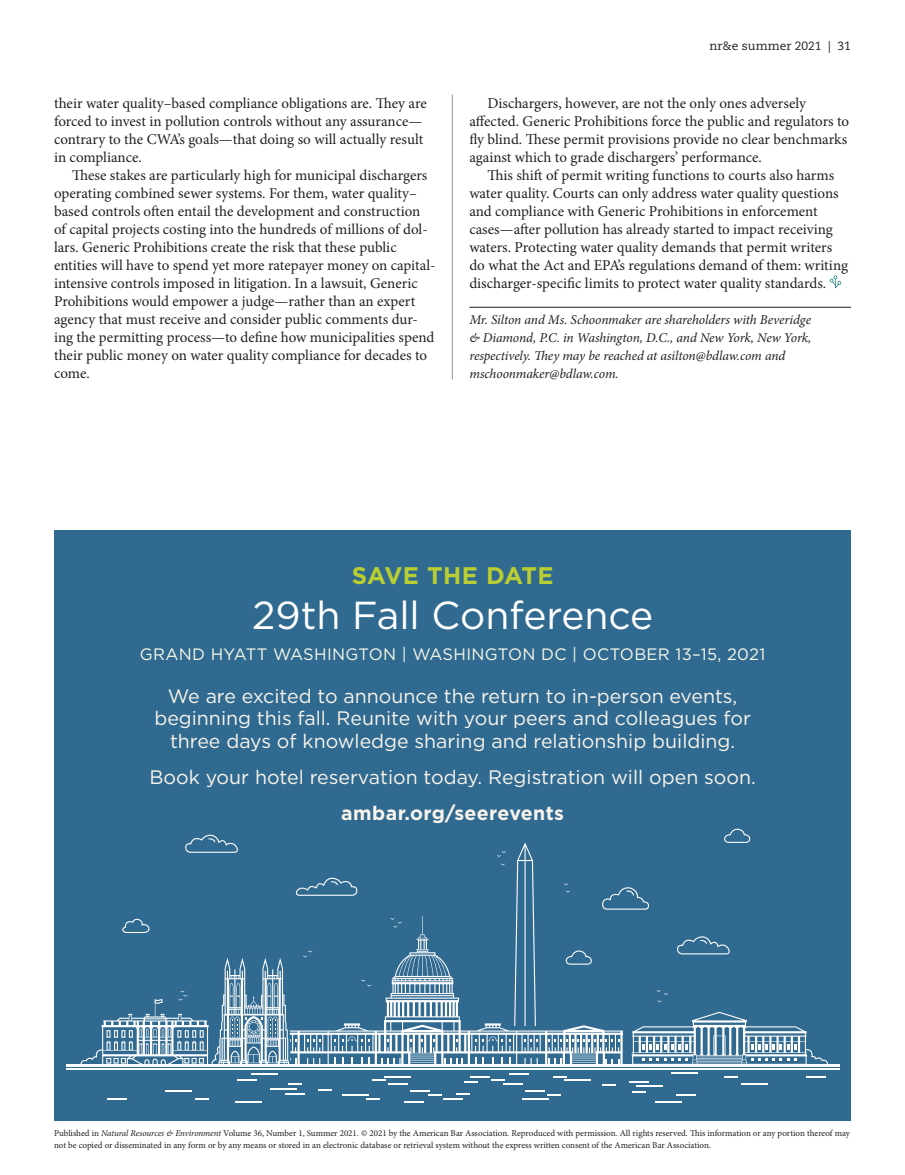
<style>
.page{position:relative;width:905px;height:1175px;background:#fff}
.page>*{position:absolute;margin:0;border:0;box-sizing:border-box;transform-origin:0 0}
.body_pbody{font:39px "Gotham";color:#fff}
.body_pbody-2{font:700 24px "Gotham";letter-spacing:.01em;color:#bace31}
.body_pbody-3{font:19.5px/22.5px "Gotham";color:#f8f4eb;text-align:center}
.body_pbody-4{font:700 19.5px "Gotham";letter-spacing:.02em;color:#f8f4eb}
.body_pbody-5{font:16.5px "Gotham";letter-spacing:.02em;color:#f6f9e8}
.body_pbody-6{font:15px/18px "Minion Pro";color:#231f20}
.author_bio{font:italic 13.5px/18px "Minion Pro";letter-spacing:-.01em;color:#231f20}
.t1{font:12px "Caecilia LT Std";color:#231f20}
.t2{font:9px/12px "Minion Pro";color:#231f20}
.s1{font-style:italic}
</style>
<div class="page">
<hr style="left:452px;top:94px;width:1px;height:285px;background:#939598">
<hr style="left:469px;top:307px;width:382px;height:1px;background:#231f20">
<svg style="left:829px;top:275px;width:12px;height:13px"></svg>
<div style="left:54px;top:531px;width:797px;height:589px;background:#316a90"></div>
<svg style="left:335px;top:916px;width:156px;height:148px"></svg>
<svg style="left:390px;top:918px;width:11px;height:9px"></svg>
<svg style="left:361px;top:979px;width:10px;height:7px"></svg>
<svg style="left:122px;top:918px;width:28px;height:15px"></svg>
<svg style="left:296px;top:877px;width:62px;height:18px"></svg>
<svg style="left:185px;top:834px;width:53px;height:18px"></svg>
<svg style="left:602px;top:1084px;width:13px;height:2px"></svg>
<svg style="left:342px;top:1094px;width:38px;height:5px"></svg>
<svg style="left:655px;top:1101px;width:26px;height:1px"></svg>
<svg style="left:522px;top:1090px;width:39px;height:9px"></svg>
<svg style="left:676px;top:1094px;width:19px;height:1px"></svg>
<svg style="left:724px;top:1076px;width:14px;height:1px"></svg>
<svg style="left:553px;top:1076px;width:38px;height:4px"></svg>
<svg style="left:741px;top:1083px;width:27px;height:1px"></svg>
<hr style="left:671px;top:1072px;width:27px;height:2px;background:#fff">
<svg style="left:372px;top:1076px;width:39px;height:8px"></svg>
<svg style="left:404px;top:1090px;width:65px;height:12px"></svg>
<svg style="left:464px;top:1073px;width:65px;height:11px"></svg>
<svg style="left:629px;top:1081px;width:34px;height:11px"></svg>
<svg style="left:806px;top:1076px;width:19px;height:1px"></svg>
<hr style="left:66px;top:1064px;width:773px;height:2px;background:#fff">
<hr style="left:66px;top:1068px;width:773px;height:1px;background:#fff">
<svg style="left:491px;top:828px;width:337px;height:236px"></svg>
<svg style="left:80px;top:950px;width:255px;height:152px"></svg>
<p class="body_pbody-6" style="left:54px;top:94px;width:374px">their water quality–based compliance obligations are. They are forced to invest in pollution controls without any assurance— contrary to the CWA’s goals—that doing so will actually result in compliance.</p>
<p class="body_pbody-6" style="left:54px;top:166px;width:383px;text-indent:18px">These stakes are particularly high for municipal dischargers operating combined sewer systems. For them, water quality– based controls often entail the development and construction of capital projects costing into the hundreds of millions of dol&shy;lars. Generic Prohibitions create the risk that these public entities will have to spend yet more ratepayer money on capital&shy;intensive controls imposed in litigation. In a lawsuit, Generic Prohibitions would empower a judge—rather than an expert agency that must receive and consider public comments dur&shy;ing the permitting process—to define how municipalities spend their public money on water quality compliance for decades to come.</p>
<p class="t1" style="left:709px;top:39px;width:143px">nr&amp;e summer 2021 | 31</p>
<p class="body_pbody-6" style="left:469px;top:94px;width:381px;text-indent:18px">Dischargers, however, are not the only ones adversely affected. Generic Prohibitions force the public and regulators to fly blind. These permit provisions provide no clear benchmarks against which to grade dischargers’ performance.</p>
<p class="body_pbody-6" style="left:469px;top:166px;width:380px;text-indent:18px">This shift of permit writing functions to courts also harms water quality. Courts can only address water quality questions and compliance with Generic Prohibitions in enforcement cases—after pollution has already started to impact receiving waters. Protecting water quality demands that permit writers do what the Act and EPA’s regulations demand of them: writing discharger-specific limits to protect water quality standards.</p>
<p class="author_bio" style="left:469px;top:311px;width:343px">Mr. Silton and Ms. Schoonmaker are shareholders with Beveridge &amp; Diamond, P.C. in Washington, D.C., and New York, New York, respectively. They may be reached at asilton@bdlaw.com and mschoonmaker@bdlaw.com.</p>
<p class="body_pbody-2" style="left:352px;top:560px;width:203px">SAVE THE DATE</p>
<p class="body_pbody" style="left:252px;top:590px;width:403px">29th Fall Conference</p>
<p class="body_pbody-5" style="left:140px;top:643px;width:627px">GRAND HYATT WASHINGTON | WASHINGTON DC | OCTOBER 13–15, 2021</p>
<p class="body_pbody-3" style="left:154px;top:684px;width:598px">We are excited to announce the return to in-person events, beginning this fall. Reunite with your peers and colleagues for three days of knowledge sharing and relationship building.</p>
<p class="body_pbody-3" style="left:149px;top:765px;width:608px">Book your hotel reservation today. Registration will open soon.</p>
<p class="body_pbody-4" style="left:341px;top:800px;width:224px">ambar.org/seerevents</p>
<p class="t2" style="left:54px;top:1127px;width:797px">Published in <span class="s1">Natural Resources &amp; Environment</span> Volume 36, Number 1, Summer 2021. © 2021 by the American Bar Association. Reproduced with permission. All rights reserved. This information or any portion thereof may not be copied or disseminated in any form or by any means or stored in an electronic database or retrieval system without the express written consent of the American Bar Association.</p>
</div>
